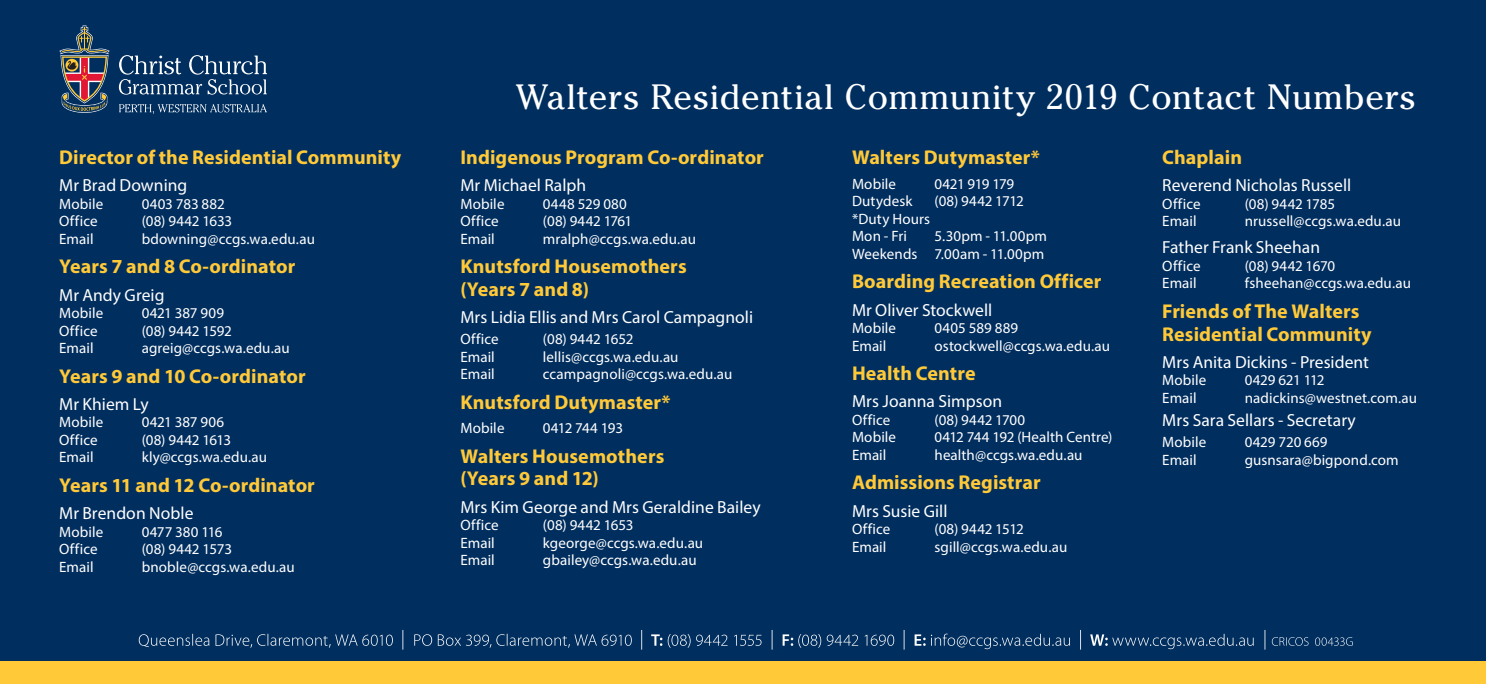
<style>
.page{position:relative;width:1486px;height:684px;background:#fff}
.page>*{position:absolute;margin:0;border:0;box-sizing:border-box;transform-origin:0 0}
.t1{font:35px "Cheltenham Std";letter-spacing:.015em;color:#fff}
.t2{font:700 20px/22.5px "Myriad Pro";letter-spacing:.005em;color:#ffc938}
.t3{font:17.5px "Myriad Pro";letter-spacing:.005em;color:#fff}
.t4{font:15px/17.5px "Myriad Pro";letter-spacing:.005em;color:#fff}
.t5{font:15px "Myriad Pro";letter-spacing:-.025em;color:#fff}
.t6{font:15px "Myriad Pro";letter-spacing:-.015em;color:#fff}
.t7{font:15px "Myriad Pro";letter-spacing:-.02em;color:#fff}
.t8{font:15px "Myriad Pro";letter-spacing:-.05em;color:#fff}
.t9{font:15px "Myriad Pro";letter-spacing:-.03em;color:#fff}
</style>
<div class="page">
<div style="left:0;top:0;width:1485px;height:684px;background:#002e5e"></div>
<svg style="left:119px;top:55px;width:148px;height:40px"></svg>
<svg style="left:59px;top:25px;width:51px;height:88px"></svg>
<svg style="left:119px;top:104px;width:148px;height:10px"></svg>
<div style="left:0;top:661px;width:1485px;height:23px;background:#ffc938"></div>
<svg style="left:139px;top:630px;width:1213px;height:19px"></svg>
<h2 class="t2" style="left:59px;top:146px;width:344px">Director of the Residential Community</h2>
<p class="t3" style="left:59px;top:175px;width:130px">Mr Brad Downing</p>
<p class="t4" style="left:59px;top:195px;width:46px">Mobile</p>
<p class="t4" style="left:142px;top:195px;width:85px">0403 783 882</p>
<p class="t4" style="left:59px;top:212px;width:40px">Office</p>
<p class="t4" style="left:142px;top:212px;width:92px">(08) 9442 1633</p>
<p class="t4" style="left:59px;top:230px;width:36px">Email</p>
<p class="t4" style="left:142px;top:230px;width:175px">bdowning@ccgs.wa.edu.au</p>
<h2 class="t2" style="left:59px;top:255px;width:238px">Years 7 and 8 Co-ordinator</h2>
<p class="t3" style="left:59px;top:284px;width:107px">Mr Andy Greig</p>
<p class="t4" style="left:59px;top:304px;width:46px">Mobile</p>
<p class="t4" style="left:142px;top:304px;width:84px">0421 387 909</p>
<p class="t4" style="left:59px;top:321px;width:40px">Office</p>
<p class="t6" style="left:142px;top:321px;width:92px">(08) 9442 1592</p>
<p class="t4" style="left:59px;top:339px;width:36px">Email</p>
<p class="t4" style="left:142px;top:339px;width:149px">agreig@ccgs.wa.edu.au</p>
<h2 class="t2" style="left:59px;top:364px;width:248px">Years 9 and 10 Co-ordinator</h2>
<p class="t3" style="left:59px;top:393px;width:91px">Mr Khiem Ly</p>
<p class="t4" style="left:59px;top:413px;width:46px">Mobile</p>
<p class="t4" style="left:142px;top:413px;width:84px">0421 387 906</p>
<p class="t4" style="left:59px;top:431px;width:40px">Office</p>
<p class="t5" style="left:142px;top:430px;width:91px">(08) 9442 1613</p>
<p class="t4" style="left:59px;top:448px;width:36px">Email</p>
<p class="t4" style="left:142px;top:448px;width:127px">kly@ccgs.wa.edu.au</p>
<h2 class="t2" style="left:59px;top:473px;width:257px">Years 11 and 12 Co-ordinator</h2>
<p class="t3" style="left:59px;top:502px;width:136px">Mr Brendon Noble</p>
<p class="t4" style="left:59px;top:522px;width:46px">Mobile</p>
<p class="t4" style="left:142px;top:522px;width:82px">0477 380 116</p>
<p class="t4" style="left:59px;top:540px;width:40px">Office</p>
<p class="t4" style="left:142px;top:540px;width:92px">(08) 9442 1573</p>
<p class="t4" style="left:59px;top:557px;width:36px">Email</p>
<p class="t4" style="left:142px;top:557px;width:155px">bnoble@ccgs.wa.edu.au</p>
<h1 class="t1" style="left:516px;top:77px;width:902px">Walters Residential Community 2019 Contact Numbers</h1>
<h2 class="t2" style="left:460px;top:146px;width:305px">Indigenous Program Co-ordinator</h2>
<p class="t3" style="left:460px;top:175px;width:127px">Mr Michael Ralph</p>
<p class="t4" style="left:460px;top:195px;width:46px">Mobile</p>
<p class="t4" style="left:543px;top:195px;width:85px">0448 529 080</p>
<p class="t4" style="left:460px;top:212px;width:40px">Office</p>
<p class="t5" style="left:543px;top:212px;width:91px">(08) 9442 1761</p>
<p class="t4" style="left:460px;top:230px;width:36px">Email</p>
<p class="t4" style="left:543px;top:230px;width:155px">mralph@ccgs.wa.edu.au</p>
<h2 class="t2" style="left:460px;top:255px;width:228px">Knutsford Housemothers (Years 7 and 8)</h2>
<p class="t3" style="left:460px;top:306px;width:294px">Mrs Lidia Ellis and Mrs Carol Campagnoli</p>
<p class="t4" style="left:460px;top:330px;width:40px">Office</p>
<p class="t4" style="left:543px;top:330px;width:92px">(08) 9442 1652</p>
<p class="t4" style="left:460px;top:347px;width:36px">Email</p>
<p class="t4" style="left:543px;top:347px;width:137px">lellis@ccgs.wa.edu.au</p>
<p class="t4" style="left:460px;top:365px;width:36px">Email</p>
<p class="t4" style="left:543px;top:365px;width:191px">ccampagnoli@ccgs.wa.edu.au</p>
<h2 class="t2" style="left:460px;top:390px;width:212px">Knutsford Dutymaster*</h2>
<p class="t4" style="left:460px;top:419px;width:46px">Mobile</p>
<p class="t8" style="left:543px;top:419px;width:82px">0412 744 193</p>
<h2 class="t2" style="left:460px;top:444px;width:205px">Walters Housemothers (Years 9 and 12)</h2>
<p class="t3" style="left:460px;top:496px;width:302px">Mrs Kim George and Mrs Geraldine Bailey</p>
<p class="t4" style="left:460px;top:516px;width:40px">Office</p>
<p class="t4" style="left:543px;top:516px;width:92px">(08) 9442 1653</p>
<p class="t4" style="left:460px;top:533px;width:36px">Email</p>
<p class="t4" style="left:543px;top:533px;width:162px">kgeorge@ccgs.wa.edu.au</p>
<p class="t4" style="left:460px;top:551px;width:36px">Email</p>
<p class="t4" style="left:543px;top:551px;width:155px">gbailey@ccgs.wa.edu.au</p>
<h2 class="t2" style="left:852px;top:146px;width:189px">Walters Dutymaster*</h2>
<p class="t4" style="left:852px;top:175px;width:46px">Mobile</p>
<p class="t9" style="left:934px;top:174px;width:81px">0421 919 179</p>
<p class="t4" style="left:852px;top:192px;width:62px">Dutydesk</p>
<p class="t7" style="left:934px;top:192px;width:91px">(08) 9442 1712</p>
<p class="t4" style="left:852px;top:210px;width:80px">*Duty Hours<br>Mon - Fri</p>
<p class="t4" style="left:852px;top:227px;width:196px;text-align:right">5.30pm - 11.00pm<br>Weekends 7.00am - 11.00pm</p>
<h2 class="t2" style="left:852px;top:270px;width:251px">Boarding Recreation Officer</h2>
<p class="t3" style="left:852px;top:299px;width:142px">Mr Oliver Stockwell</p>
<p class="t4" style="left:852px;top:319px;width:46px">Mobile</p>
<p class="t4" style="left:934px;top:319px;width:85px">0405 589 889</p>
<p class="t4" style="left:852px;top:336px;width:36px">Email</p>
<p class="t4" style="left:934px;top:336px;width:177px">ostockwell@ccgs.wa.edu.au</p>
<h2 class="t2" style="left:852px;top:361px;width:125px">Health Centre</h2>
<p class="t3" style="left:852px;top:390px;width:152px">Mrs Joanna Simpson</p>
<p class="t4" style="left:852px;top:411px;width:40px">Office</p>
<p class="t4" style="left:934px;top:411px;width:92px">(08) 9442 1700</p>
<p class="t4" style="left:852px;top:428px;width:46px">Mobile</p>
<p class="t4" style="left:934px;top:428px;width:179px">0412 744 192 (Health Centre)</p>
<p class="t4" style="left:852px;top:446px;width:36px">Email</p>
<p class="t4" style="left:934px;top:446px;width:149px">health@ccgs.wa.edu.au</p>
<h2 class="t2" style="left:852px;top:471px;width:190px">Admissions Registrar</h2>
<p class="t3" style="left:852px;top:500px;width:97px">Mrs Susie Gill</p>
<p class="t4" style="left:852px;top:520px;width:40px">Office</p>
<p class="t5" style="left:934px;top:519px;width:91px">(08) 9442 1512</p>
<p class="t4" style="left:852px;top:537px;width:36px">Email</p>
<p class="t4" style="left:934px;top:537px;width:134px">sgill@ccgs.wa.edu.au</p>
<h2 class="t2" style="left:1162px;top:146px;width:81px">Chaplain</h2>
<p class="t3" style="left:1162px;top:175px;width:190px">Reverend Nicholas Russell</p>
<p class="t4" style="left:1162px;top:195px;width:40px">Office</p>
<p class="t4" style="left:1244px;top:195px;width:92px">(08) 9442 1785</p>
<p class="t4" style="left:1162px;top:212px;width:36px">Email</p>
<p class="t4" style="left:1244px;top:212px;width:158px">nrussell@ccgs.wa.edu.au</p>
<p class="t3" style="left:1162px;top:237px;width:159px">Father Frank Sheehan</p>
<p class="t4" style="left:1162px;top:257px;width:40px">Office</p>
<p class="t6" style="left:1244px;top:257px;width:92px">(08) 9442 1670</p>
<p class="t4" style="left:1162px;top:274px;width:36px">Email</p>
<p class="t4" style="left:1244px;top:274px;width:168px">fsheehan@ccgs.wa.edu.au</p>
<h2 class="t2" style="left:1162px;top:299px;width:211px">Friends of The Walters<br>Residential Community</h2>
<p class="t3" style="left:1162px;top:351px;width:208px">Mrs Anita Dickins - President</p>
<p class="t4" style="left:1162px;top:371px;width:46px">Mobile</p>
<p class="t5" style="left:1244px;top:371px;width:81px">0429 621 112</p>
<p class="t4" style="left:1162px;top:388px;width:36px">Email</p>
<p class="t4" style="left:1244px;top:388px;width:174px">nadickins@westnet.com.au</p>
<p class="t3" style="left:1162px;top:409px;width:195px">Mrs Sara Sellars - Secretary</p>
<p class="t4" style="left:1162px;top:433px;width:46px">Mobile</p>
<p class="t4" style="left:1244px;top:433px;width:84px">0429 720 669</p>
<p class="t4" style="left:1162px;top:451px;width:36px">Email</p>
<p class="t4" style="left:1244px;top:451px;width:155px">gusnsara@bigpond.com</p>
</div>
